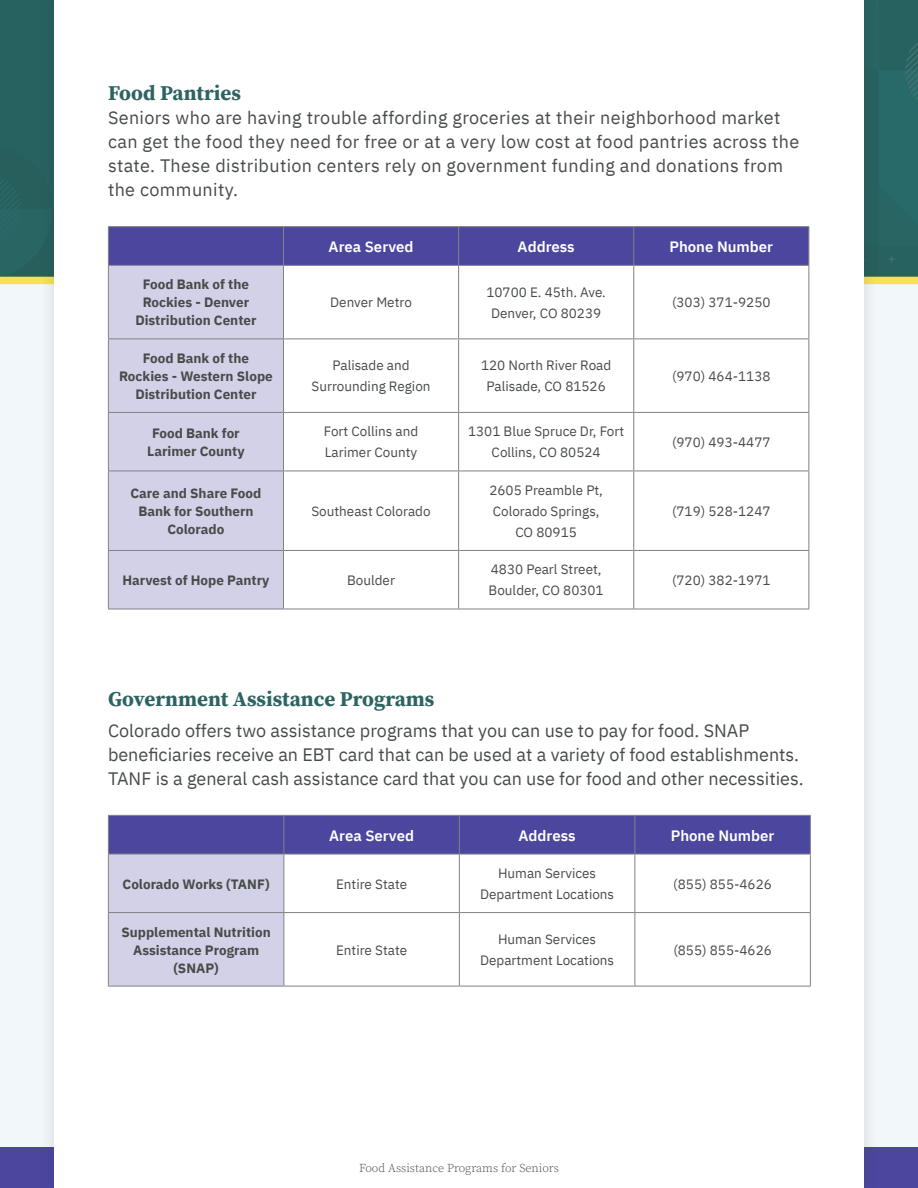
<style>
.page{position:relative;width:918px;height:1188px;background:#f2f7f9}
.page>*{position:absolute;margin:0;border:0;box-sizing:border-box;transform-origin:0 0}
.t1{font:700 21px "Source Serif Pro";color:#2d6361}
.t2{font:18px/24px "IBM Plex Sans";letter-spacing:.015em;color:#474b49}
.t3{font:600 15px "IBM Plex Sans";color:#fff}
.t4{font:13.5px/21px "IBM Plex Sans";color:#474b49;text-align:center}
.t5{font:700 13.5px/18px "IBM Plex Sans";color:#474b49;text-align:center}
.t6{font:300 12px "Source Serif Pro";color:#474b49}
</style>
<div class="page">
<div style="left:0;top:0;width:918px;height:280px;background:#2d6361"></div>
<div style="left:0;top:277px;width:918px;height:7px;background:#f5e353"></div>
<div style="left:0;top:1148px;width:918px;height:40px;background:#4b479f"></div>
<div style="left:39px;top:0;width:841px;height:1188px;background:#231f20;opacity:.15"></div>
<div style="left:54px;top:0;width:810px;height:1188px;background:#fff"></div>
<div style="left:109px;top:227px;width:699px;height:38px;background:#4b479f"></div>
<div style="left:109px;top:266px;width:174px;height:343px;background:#d2d1e7"></div>
<hr style="left:283px;top:227px;width:1px;height:38px;background:#808284">
<hr style="left:458px;top:227px;width:1px;height:38px;background:#808284">
<hr style="left:633px;top:227px;width:1px;height:38px;background:#808284">
<hr style="left:458px;top:266px;width:1px;height:73px;background:#808284">
<hr style="left:633px;top:266px;width:1px;height:73px;background:#808284">
<hr style="left:108px;top:339px;width:176px;height:1px;background:#808284">
<hr style="left:284px;top:339px;width:175px;height:1px;background:#808284">
<hr style="left:459px;top:339px;width:175px;height:1px;background:#808284">
<hr style="left:458px;top:339px;width:1px;height:73px;background:#808284">
<hr style="left:634px;top:339px;width:175px;height:1px;background:#808284">
<hr style="left:633px;top:339px;width:1px;height:73px;background:#808284">
<hr style="left:108px;top:412px;width:176px;height:1px;background:#808284">
<hr style="left:284px;top:412px;width:175px;height:1px;background:#808284">
<hr style="left:459px;top:412px;width:175px;height:1px;background:#808284">
<hr style="left:458px;top:413px;width:1px;height:58px;background:#808284">
<hr style="left:634px;top:412px;width:175px;height:1px;background:#808284">
<hr style="left:633px;top:413px;width:1px;height:58px;background:#808284">
<hr style="left:108px;top:471px;width:176px;height:1px;background:#808284">
<hr style="left:284px;top:471px;width:175px;height:1px;background:#808284">
<hr style="left:459px;top:471px;width:175px;height:1px;background:#808284">
<hr style="left:458px;top:471px;width:1px;height:79px;background:#808284">
<hr style="left:634px;top:471px;width:175px;height:1px;background:#808284">
<hr style="left:633px;top:471px;width:1px;height:79px;background:#808284">
<hr style="left:108px;top:550px;width:176px;height:1px;background:#808284">
<hr style="left:284px;top:550px;width:175px;height:1px;background:#808284">
<hr style="left:459px;top:550px;width:175px;height:1px;background:#808284">
<hr style="left:458px;top:551px;width:1px;height:58px;background:#808284">
<hr style="left:634px;top:550px;width:175px;height:1px;background:#808284">
<hr style="left:633px;top:551px;width:1px;height:58px;background:#808284">
<hr style="left:808px;top:266px;width:1px;height:73px;background:#808284">
<hr style="left:808px;top:339px;width:1px;height:73px;background:#808284">
<hr style="left:808px;top:413px;width:1px;height:58px;background:#808284">
<hr style="left:808px;top:471px;width:1px;height:79px;background:#808284">
<hr style="left:808px;top:551px;width:1px;height:58px;background:#808284">
<hr style="left:284px;top:609px;width:175px;height:1px;background:#808284">
<hr style="left:459px;top:609px;width:175px;height:1px;background:#808284">
<hr style="left:634px;top:609px;width:175px;height:1px;background:#808284">
<hr style="left:108px;top:226px;width:176px;height:1px;background:#808284">
<hr style="left:108px;top:227px;width:1px;height:38px;background:#808284">
<hr style="left:284px;top:226px;width:175px;height:1px;background:#808284">
<hr style="left:459px;top:226px;width:175px;height:1px;background:#808284">
<hr style="left:634px;top:226px;width:175px;height:1px;background:#808284">
<hr style="left:808px;top:227px;width:1px;height:38px;background:#808284">
<hr style="left:284px;top:265px;width:175px;height:1px;background:#808284">
<hr style="left:459px;top:265px;width:175px;height:1px;background:#808284">
<hr style="left:634px;top:265px;width:175px;height:1px;background:#808284">
<hr style="left:108px;top:265px;width:176px;height:1px;background:#808284">
<hr style="left:108px;top:266px;width:1px;height:73px;background:#808284">
<hr style="left:283px;top:266px;width:1px;height:73px;background:#808284">
<hr style="left:108px;top:339px;width:1px;height:73px;background:#808284">
<hr style="left:283px;top:339px;width:1px;height:73px;background:#808284">
<hr style="left:108px;top:413px;width:1px;height:58px;background:#808284">
<hr style="left:283px;top:413px;width:1px;height:58px;background:#808284">
<hr style="left:108px;top:471px;width:1px;height:79px;background:#808284">
<hr style="left:283px;top:471px;width:1px;height:79px;background:#808284">
<hr style="left:108px;top:551px;width:1px;height:58px;background:#808284">
<hr style="left:283px;top:551px;width:1px;height:58px;background:#808284">
<hr style="left:108px;top:609px;width:176px;height:1px;background:#808284">
<svg style="left:109px;top:816px;width:701px;height:170px"></svg>
<hr style="left:284px;top:816px;width:1px;height:38px;background:#808284">
<hr style="left:459px;top:816px;width:1px;height:38px;background:#808284">
<hr style="left:634px;top:816px;width:1px;height:38px;background:#808284">
<hr style="left:459px;top:854px;width:1px;height:58px;background:#808284">
<hr style="left:634px;top:854px;width:1px;height:58px;background:#808284">
<hr style="left:108px;top:912px;width:176px;height:1px;background:#808284">
<hr style="left:284px;top:912px;width:175px;height:1px;background:#808284">
<hr style="left:459px;top:912px;width:176px;height:1px;background:#808284">
<hr style="left:459px;top:913px;width:1px;height:73px;background:#808284">
<hr style="left:635px;top:912px;width:176px;height:1px;background:#808284">
<hr style="left:634px;top:913px;width:1px;height:73px;background:#808284">
<hr style="left:810px;top:854px;width:1px;height:58px;background:#808284">
<hr style="left:810px;top:913px;width:1px;height:73px;background:#808284">
<hr style="left:284px;top:986px;width:175px;height:1px;background:#808284">
<hr style="left:459px;top:986px;width:176px;height:1px;background:#808284">
<hr style="left:635px;top:986px;width:176px;height:1px;background:#808284">
<hr style="left:108px;top:815px;width:176px;height:1px;background:#808284">
<hr style="left:108px;top:816px;width:1px;height:38px;background:#808284">
<hr style="left:284px;top:815px;width:175px;height:1px;background:#808284">
<hr style="left:459px;top:815px;width:176px;height:1px;background:#808284">
<hr style="left:635px;top:815px;width:176px;height:1px;background:#808284">
<hr style="left:810px;top:816px;width:1px;height:38px;background:#808284">
<hr style="left:284px;top:854px;width:175px;height:1px;background:#808284">
<hr style="left:459px;top:854px;width:176px;height:1px;background:#808284">
<hr style="left:635px;top:854px;width:176px;height:1px;background:#808284">
<hr style="left:108px;top:854px;width:176px;height:1px;background:#808284">
<hr style="left:108px;top:854px;width:1px;height:58px;background:#808284">
<hr style="left:284px;top:854px;width:1px;height:58px;background:#808284">
<hr style="left:108px;top:913px;width:1px;height:73px;background:#808284">
<hr style="left:284px;top:913px;width:1px;height:73px;background:#808284">
<hr style="left:108px;top:986px;width:176px;height:1px;background:#808284">
<h1 class="t1" style="left:108px;top:79px;width:135px">Food Pantries</h1>
<p class="t2" style="left:108px;top:104px;width:693px">Seniors who are having trouble affording groceries at their neighborhood market can get the food they need for free or at a very low cost at food pantries across the state. These distribution centers rely on government funding and donations from the community.</p>
<p class="t5" style="left:135px;top:274px;width:123px">Food Bank of the<br>Rockies - Denver<br>Distribution Center</p>
<p class="t3" style="left:329px;top:235px;width:86px">Area Served</p>
<p class="t3" style="left:518px;top:235px;width:59px">Address</p>
<p class="t3" style="left:669px;top:235px;width:105px">Phone Number</p>
<p class="t4" style="left:330px;top:291px;width:83px">Denver Metro</p>
<p class="t4" style="left:486px;top:280px;width:121px">10700 E. 45th. Ave.<br>Denver, CO 80239</p>
<p class="t4" style="left:672px;top:291px;width:100px">(303) 371-9250</p>
<p class="t5" style="left:119px;top:348px;width:155px">Food Bank of the<br>Rockies - Western Slope<br>Distribution Center</p>
<p class="t4" style="left:312px;top:354px;width:121px">Palisade and<br>Surrounding Region</p>
<p class="t4" style="left:481px;top:354px;width:132px">120 North River Road<br>Palisade, CO 81526</p>
<p class="t4" style="left:672px;top:364px;width:100px">(970) 464-1138</p>
<p class="t5" style="left:147px;top:423px;width:99px">Food Bank for<br>Larimer County</p>
<p class="t4" style="left:324px;top:420px;width:96px;text-align:left">Fort Collins and<br>Larimer County</p>
<p class="t4" style="left:468px;top:420px;width:158px">1301 Blue Spruce Dr, Fort<br>Collins, CO 80524</p>
<p class="t4" style="left:672px;top:431px;width:100px">(970) 493-4477</p>
<p class="t5" style="left:130px;top:483px;width:132px">Care and Share Food<br>Bank for Southern<br>Colorado</p>
<p class="t4" style="left:489px;top:479px;width:115px">2605 Preamble Pt,<br>Colorado Springs,<br>CO 80915</p>
<p class="t4" style="left:672px;top:500px;width:100px">(719) 528-1247</p>
<p class="t4" style="left:311px;top:500px;width:121px">Southeast Colorado</p>
<p class="t5" style="left:122px;top:570px;width:149px">Harvest of Hope Pantry</p>
<p class="t4" style="left:347px;top:569px;width:49px">Boulder</p>
<p class="t4" style="left:489px;top:558px;width:117px;text-align:left">4830 Pearl Street,<br>Boulder, CO 80301</p>
<p class="t4" style="left:672px;top:569px;width:100px">(720) 382-1971</p>
<h1 class="t1" style="left:108px;top:685px;width:328px">Government Assistance Programs</h1>
<p class="t2" style="left:108px;top:717px;width:697px">Colorado offers two assistance programs that you can use to pay for food. SNAP beneficiaries receive an EBT card that can be used at a variety of food establishments.<br>TANF is a general cash assistance card that you can use for food and other necessities.</p>
<p class="t3" style="left:329px;top:823px;width:86px">Area Served</p>
<p class="t3" style="left:519px;top:823px;width:59px">Address</p>
<p class="t3" style="left:671px;top:823px;width:105px">Phone Number</p>
<p class="t5" style="left:123px;top:874px;width:149px">Colorado Works (TANF)</p>
<p class="t4" style="left:336px;top:872px;width:73px">Entire State</p>
<p class="t4" style="left:480px;top:862px;width:136px">Human Services<br>Department Locations</p>
<p class="t4" style="left:673px;top:872px;width:100px">(855) 855-4626</p>
<p class="t5" style="left:121px;top:922px;width:151px">Supplemental Nutrition<br>Assistance Program (SNAP)</p>
<p class="t4" style="left:336px;top:938px;width:73px">Entire State</p>
<p class="t4" style="left:480px;top:928px;width:136px">Human Services<br>Department Locations</p>
<p class="t4" style="left:673px;top:938px;width:100px">(855) 855-4626</p>
<p class="t6" style="left:359px;top:1160px;width:201px">Food Assistance Programs for Seniors</p>
</div>
